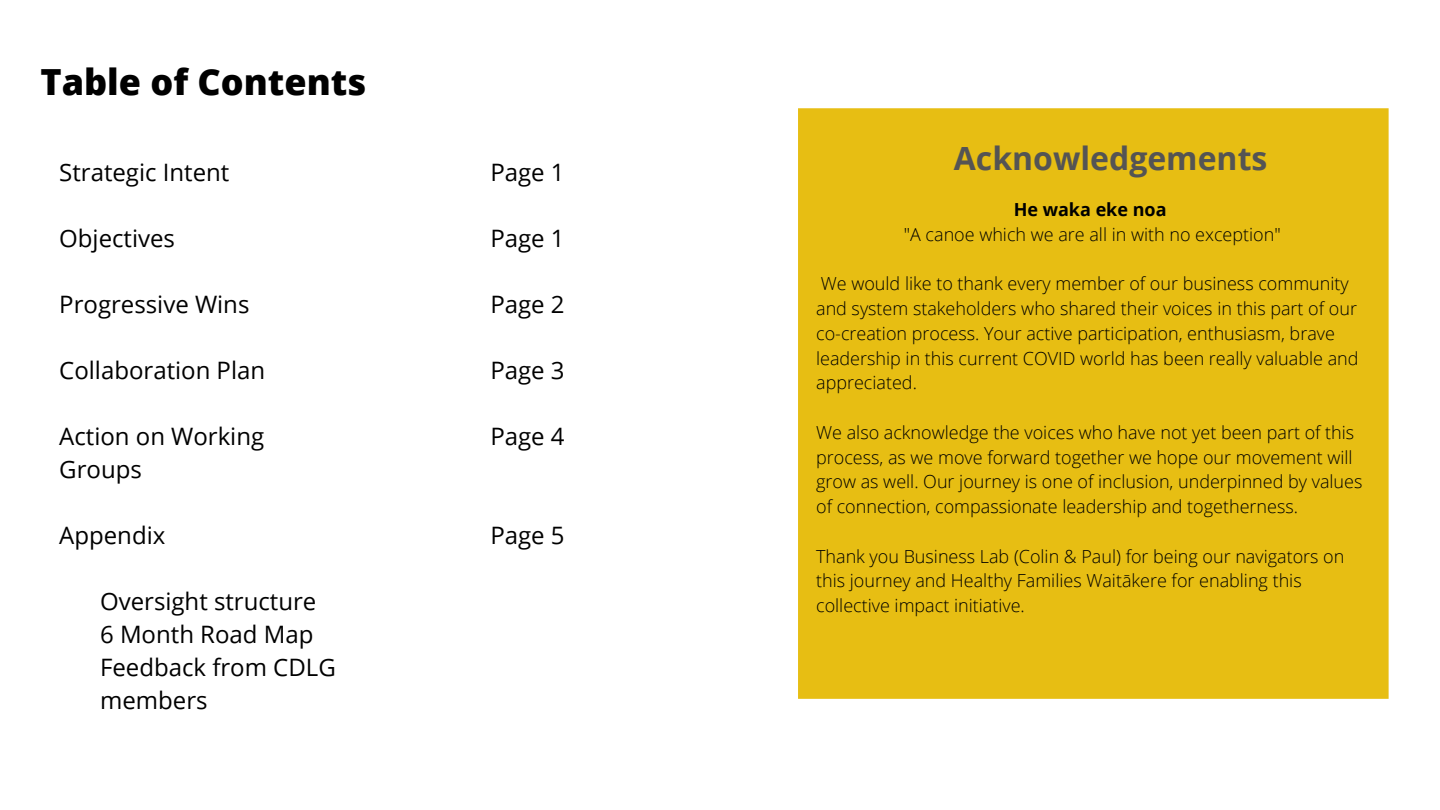
<style>
.page{position:relative;width:1440px;height:810px;background:#fff}
.page>*{position:absolute;margin:0;border:0;box-sizing:border-box;transform-origin:0 0}
.t1{font:800 36px "Open Sans";color:#000}
.t2{font:700 32px "Open Sans";color:#545454}
.t3{font:24px/33px "Open Sans";color:#000}
.t4{font:300 18px/24.8px "Open Sans";color:#000}
.t5{font:700 18px "Open Sans";color:#000}
</style>
<div class="page">
<div style="left:798px;top:108px;width:591px;height:591px;background:#e7be13"></div>
<div style="left:841px;top:152px;width:504px;height:503px;background:#e7be13"></div>
<h1 class="t1" style="left:40px;top:56px;width:328px">Table of Contents</h1>
<h3 class="t3" style="left:59px;top:155px;width:172px">Strategic Intent</h3>
<h3 class="t3" style="left:490px;top:155px;width:76px">Page 1</h3>
<h3 class="t3" style="left:59px;top:221px;width:117px">Objectives</h3>
<h3 class="t3" style="left:490px;top:221px;width:76px">Page 1</h3>
<h3 class="t3" style="left:59px;top:287px;width:192px">Progressive Wins</h3>
<h3 class="t3" style="left:490px;top:287px;width:76px">Page 2</h3>
<h3 class="t3" style="left:59px;top:353px;width:207px">Collaboration Plan</h3>
<h3 class="t3" style="left:490px;top:353px;width:76px">Page 3</h3>
<h3 class="t3" style="left:59px;top:419px;width:206px">Action on Working<br>Groups</h3>
<h3 class="t3" style="left:490px;top:419px;width:76px">Page 4</h3>
<h3 class="t3" style="left:59px;top:518px;width:108px">Appendix</h3>
<h3 class="t3" style="left:490px;top:518px;width:76px">Page 5</h3>
<h3 class="t3" style="left:100px;top:584px;width:237px">Oversight structure<br>6 Month Road Map<br>Feedback from CDLG members</h3>
<h2 class="t2" style="left:954px;top:136px;width:315px">Acknowledgements</h2>
<p class="t5" style="left:1014px;top:197px;width:154px">He waka eke noa</p>
<p class="t4" style="left:904px;top:221px;width:378px">"A canoe which we are all in with no exception"</p>
<p class="t4" style="left:816px;top:271px;width:544px">We would like to thank every member of our business community and system stakeholders who shared their voices in this part of our co-creation process. Your active participation, enthusiasm, brave leadership in this current COVID world has been really valuable and appreciated.</p>
<p class="t4" style="left:816px;top:419px;width:548px">We also acknowledge the voices who have not yet been part of this process, as we move forward together we hope our movement will grow as well. Our journey is one of inclusion, underpinned by values of connection, compassionate leadership and togetherness.</p>
<p class="t4" style="left:816px;top:543px;width:530px">Thank you Business Lab (Colin &amp; Paul) for being our navigators on this journey and Healthy Families Waitākere for enabling this collective impact initiative.</p>
</div>
